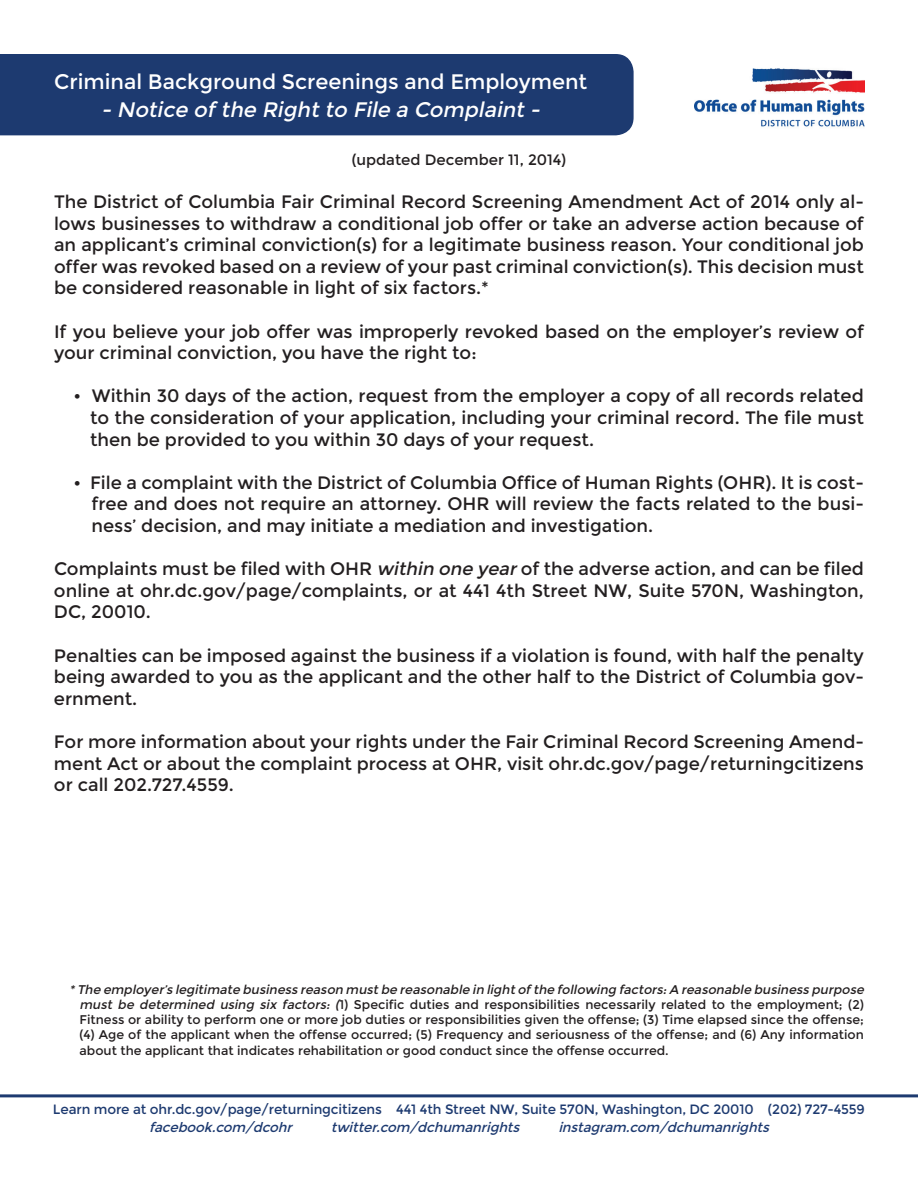
<style>
.page{position:relative;width:918px;height:1188px;background:#fff}
.page>*{position:absolute;margin:0;border:0;box-sizing:border-box;transform-origin:0 0}
.t1{font:21px "Montserrat";color:#fff}
.t2{font:italic 21px "Montserrat";color:#fff}
.t3{font:18px/21.6px "Montserrat";color:#231f20;text-align:justify}
.t4{font:15px "Montserrat";color:#231f20}
.t5{font:13.5px "Montserrat";letter-spacing:-.01em;color:#1d3a70}
.t6{font:italic 13.5px "Montserrat";color:#1d3a70}
.t7{font:12.6px/15.1px "Montserrat";color:#231f20}
.s1{font-style:italic}
</style>
<div class="page">
<div style="left:0;top:54px;width:634px;height:81px;background:#1d3a70"></div>
<img style="left:695px;top:68px;width:169px;height:59px">
<hr style="left:0;top:1094px;width:918px;height:3px;background:#1d3a70">
<p class="t1" style="left:54px;top:70px;width:535px">Criminal Background Screenings and Employment</p>
<p class="t2" style="left:101px;top:97px;width:445px">- Notice ofthe Rightto File a Complaint-</p>
<p class="t4" style="left:352px;top:151px;width:216px">(updated December 11, 2014)</p>
<p class="t3" style="left:54px;top:191px;width:812px">The District of Columbia Fair Criminal Record Screening Amendment Act of 2014 only al&shy;lows businesses to withdraw a conditional job offer or take an adverse action because of an applicant’s criminal conviction(s) for a legitimate business reason. Your conditional job offer was revoked based on a review of your past criminal conviction(s). This decision must be considered reasonable in light of six factors.*</p>
<p class="t3" style="left:54px;top:321px;width:811px">If you believe your job offer was improperly revoked based on the employer’s review of your criminal conviction, you have the right to:</p>
<p class="t3" style="left:90px;top:385px;width:775px;text-indent:-17px">• Within 30 days of the action, request from the employer a copy of all records related to the consideration of your application, including your criminal record. The file must then be provided to you within 30 days of your request.</p>
<p class="t3" style="left:91px;top:472px;width:774px;text-indent:-18px">• File a complaint with the District of Columbia Office of Human Rights (OHR). It is cost&shy;free and does not require an attorney. OHR will review the facts related to the busi&shy;ness’ decision, and may initiate a mediation and investigation.</p>
<p class="t3" style="left:54px;top:558px;width:812px">Complaints must be filed with OHR <span class="s1">within one year</span>of the adverse action, and can be filed online at ohr.dc.gov/page/complaints, or at 441 4th Street NW, Suite 570N, Washington, DC, 20010.</p>
<p class="t3" style="left:54px;top:645px;width:812px">Penalties can be imposed against the business if a violation is found, with half the penalty being awarded to you as the applicant and the other half to the District of Columbia gov&shy;ernment.</p>
<p class="t3" style="left:54px;top:731px;width:812px">For more information about your rights under the Fair Criminal Record Screening Amend&shy;ment Act or about the complaint process at OHR, visit ohr.dc.gov/page/returningcitizens or call 202.727.4559.</p>
<p class="t7" style="left:79px;top:982px;width:789px;text-indent:-10px"><span class="s1">* The employer’s legitimate business reason mustbe reasonable in lightofthe following factors:A reasonable business purpose must be determined using six factors: (</span>1) Specific duties and responsibilities necessarily related to the employment; (2)<br>Fitness or ability to perform one or more job duties or responsibilities given the offense; (3) Time elapsed since the offense; (4) Age of the applicant when the offense occurred; (5) Frequency and seriousness of the offense; and (6) Any information about the applicant that indicates rehabilitation or good conduct since the offense occurred.</p>
<p class="t5" style="left:53px;top:1102px;width:814px">Learn more at ohr.dc.gov/page/returningcitizens 441 4th Street NW, Suite 570N, Washington, DC 20010 (202) 727-4559</p>
<p class="t6" style="left:149px;top:1120px;width:148px">facebook.com/dcohr</p>
<p class="t6" style="left:331px;top:1120px;width:194px">twitter.com/dchumanrights</p>
<p class="t6" style="left:558px;top:1120px;width:216px">instagram.com/dchumanrights</p>
</div>
